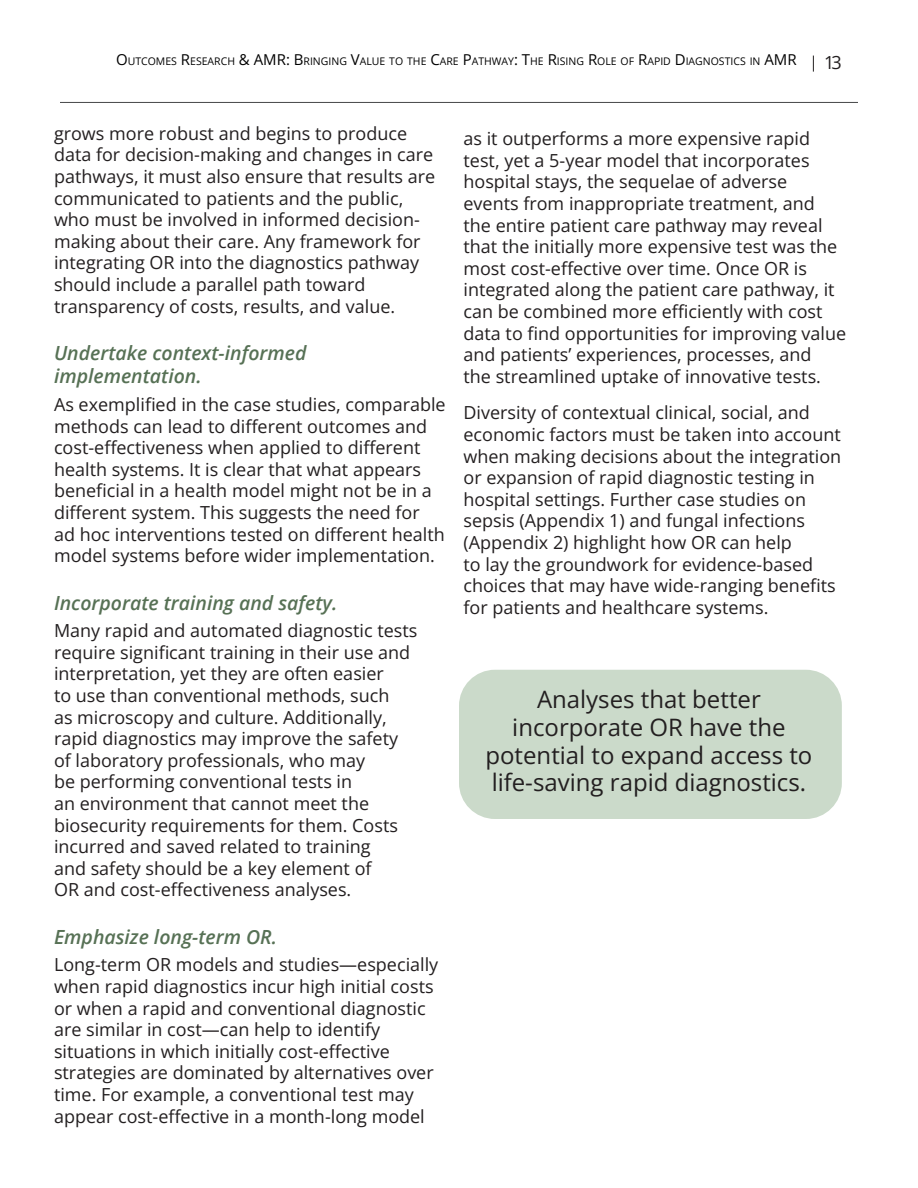
<style>
.page{position:relative;width:918px;height:1188px;background:#fff}
.page>*{position:absolute;margin:0;border:0;box-sizing:border-box;transform-origin:0 0}
.t1{font:24px/27.6px "Open Sans";color:#231f20;text-align:center}
.Subtitle_3{font:italic 600 19.5px/23.4px "Open Sans";color:#577155}
.Paragraph_Style_2_Co{font:18px/21.6px "Open Sans";color:#231f20}
.t2{font:10.5px "Open Sans";color:#000}
.s1{font-size:15px}
</style>
<div class="page">
<svg style="left:813px;top:56px;width:1px;height:16px"></svg>
<hr style="left:60px;top:102px;width:798px;height:1px;background:#454647">
<div style="left:459px;top:670px;width:383px;height:149px;background:#cbdaca;border-radius:36px"></div>
<p class="t2" style="left:116px;top:54px;width:682px"><span class="s1">O</span>UTCOMES <span class="s1">R</span>ESEARCH <span class="s1">&amp; AM R: B</span>RINGING <span class="s1">V</span>ALUE TO THE <span class="s1">C</span>ARE <span class="s1">P</span>ATHWAY<span class="s1">: T</span>HE <span class="s1">R</span>ISING <span class="s1">R</span>OLE OF <span class="s1">R</span>APID <span class="s1">D</span> IAGNOSTICS IN <span class="s1">AM R</span></p>
<p class="Paragraph_Style_2_Co" style="left:824px;top:51px;width:19px">13</p>
<p class="Paragraph_Style_2_Co" style="left:54px;top:122px;width:383px">grows more robust and begins to produce data for decision-making and changes in care pathways, it must also ensure that results are communicated to patients and the public, who must be involved in informed decision&shy;making about their care. Any framework for integrating OR into the diagnostics pathway should include a parallel path toward transparency of costs, results, and value.</p>
<p class="Subtitle_3" style="left:54px;top:341px;width:254px">Undertake context-informed implementation.</p>
<p class="Paragraph_Style_2_Co" style="left:54px;top:393px;width:393px">As exemplified in the case studies, comparable methods can lead to different outcomes and cost-effectiveness when applied to different health systems. It is clear that what appears beneficial in a health model might not be in a different system. This suggests the need for<br>ad hoc interventions tested on different health model systems before wider implementation.</p>
<p class="Subtitle_3" style="left:54px;top:590px;width:285px">Incorporate training and safety.</p>
<p class="Paragraph_Style_2_Co" style="left:54px;top:619px;width:365px">Many rapid and automated diagnostic tests require significant training in their use and interpretation, yet they are often easier<br>to use than conventional methods, such<br>as microscopy and culture. Additionally, rapid diagnostics may improve the safety of laboratory professionals, who may<br>be performing conventional tests in<br>an environment that cannot meet the biosecurity requirements for them. Costs incurred and saved related to training<br>and safety should be a key element of<br>OR and cost-effectiveness analyses.</p>
<p class="Subtitle_3" style="left:54px;top:925px;width:224px">Emphasize long-term OR.</p>
<p class="Paragraph_Style_2_Co" style="left:54px;top:954px;width:386px">Long-term OR models and studies—especially when rapid diagnostics incur high initial costs or when a rapid and conventional diagnostic are similar in cost—can help to identify situations in which initially cost-effective strategies are dominated by alternatives over time. For example, a conventional test may appear cost-effective in a month-long model</p>
<p class="Paragraph_Style_2_Co" style="left:464px;top:127px;width:384px">as it outperforms a more expensive rapid test, yet a 5-year model that incorporates hospital stays, the sequelae of adverse events from inappropriate treatment, and the entire patient care pathway may reveal that the initially more expensive test was the most cost-effective over time. Once OR is integrated along the patient care pathway, it can be combined more efficiently with cost data to find opportunities for improving value and patients’ experiences, processes, and<br>the streamlined uptake of innovative tests.</p>
<p class="Paragraph_Style_2_Co" style="left:464px;top:402px;width:379px">Diversity of contextual clinical, social, and economic factors must be taken into account when making decisions about the integration or expansion of rapid diagnostic testing in hospital settings. Further case studies on sepsis (Appendix 1) and fungal infections (Appendix 2) highlight how OR can help<br>to lay the groundwork for evidence-based choices that may have wide-ranging benefits for patients and healthcare systems.</p>
<p class="t1" style="left:485px;top:685px;width:328px">Analyses that better incorporate OR have the potential to expand access to life-saving rapid diagnostics.</p>
</div>
